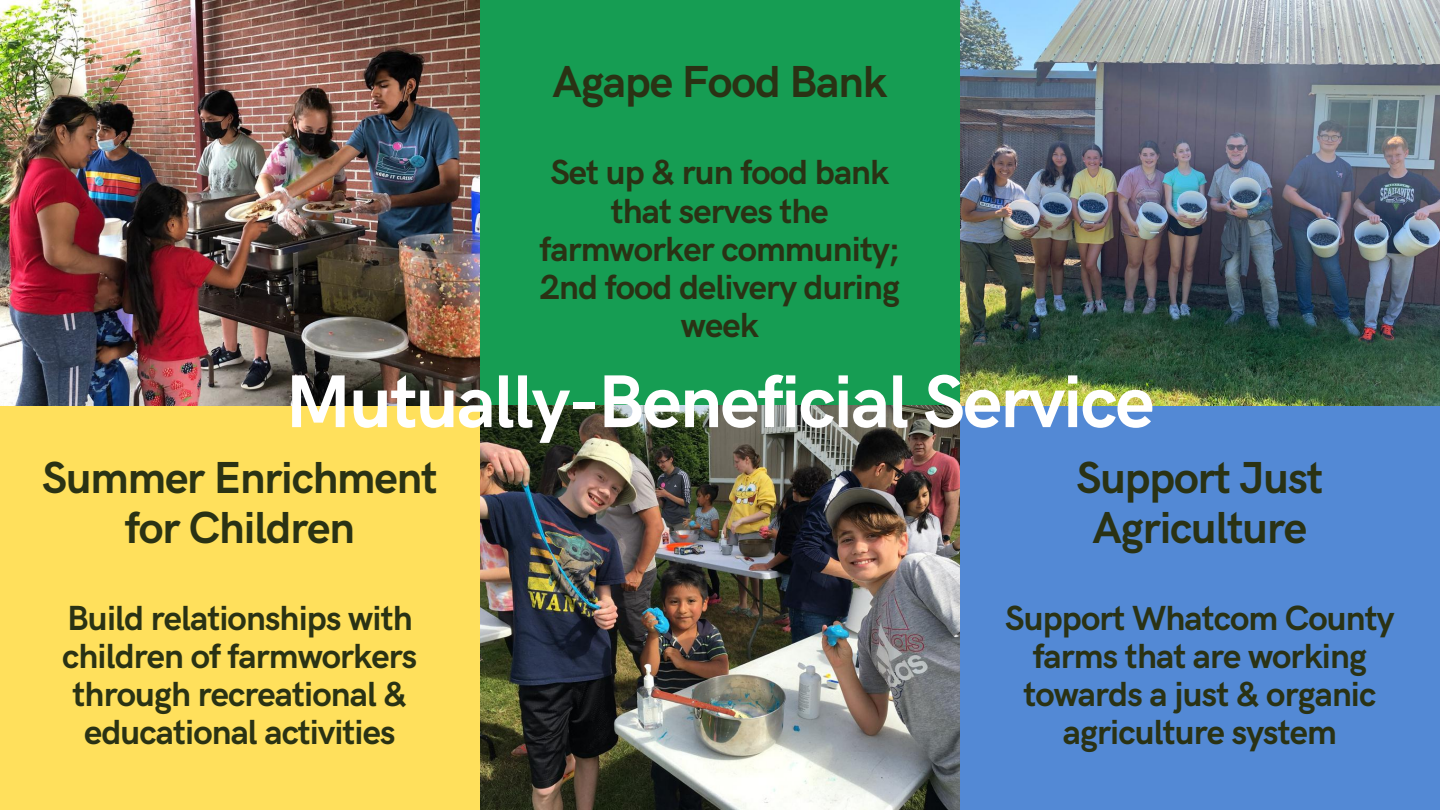
<style>
.page{position:relative;width:1440px;height:810px;background:#fff}
.page>*{position:absolute;margin:0;border:0;box-sizing:border-box;transform-origin:0 0}
.t1{font:700 75px "HK Grotesk";letter-spacing:-.025em;color:#fff}
.t2{font:700 45px/49.5px "HK Grotesk";letter-spacing:-.025em;color:#2a3214;text-align:center}
.t3{font:700 35px/38.2px "HK Grotesk";letter-spacing:-.025em;color:#2a3214;text-align:center}
</style>
<div class="page">
<div style="left:480px;top:0;width:480px;height:405px;background:#169d53"></div>
<div style="left:960px;top:405px;width:480px;height:405px;background:#5389d5"></div>
<div style="left:0;top:405px;width:480px;height:405px;background:#ffe05c"></div>
<img style="left:0;top:0;width:480px;height:405px">
<img style="left:480px;top:405px;width:480px;height:405px">
<img style="left:960px;top:0;width:480px;height:405px">
<p class="t2" style="left:553px;top:59px;width:336px">Agape Food Bank</p>
<p class="t3" style="left:540px;top:155px;width:362px">Set up &amp; run food bank that serves the farmworker community;<br>2nd food delivery during week</p>
<h1 class="t1" style="left:285px;top:360px;width:871px">Mutually-Beneficial Service</h1>
<p class="t2" style="left:42px;top:455px;width:397px">Summer Enrichment for Children</p>
<p class="t3" style="left:62px;top:600px;width:357px">Build relationships with children of farmworkers through recreational &amp; educational activities</p>
<p class="t2" style="left:1076px;top:455px;width:248px">Support Just<br>Agriculture</p>
<p class="t3" style="left:1005px;top:600px;width:391px">Support Whatcom County farms that are working towards a just &amp; organic agriculture system</p>
</div>
